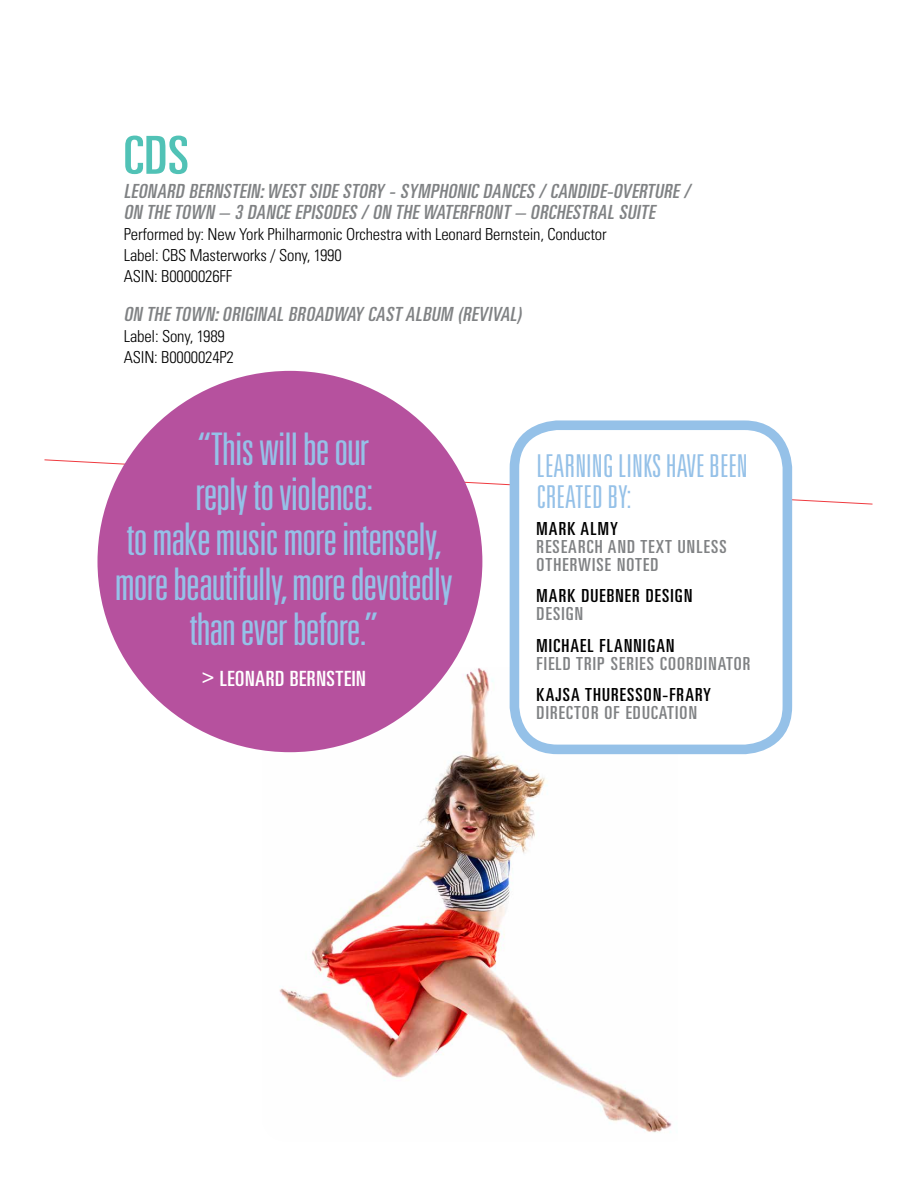
<style>
.page{position:relative;width:918px;height:1188px;background:#fff}
.page>*{position:absolute;margin:0;border:0;box-sizing:border-box;transform-origin:0 0}
.t1{font:ultra-condensed 52.5px "Univers";color:#51c2b6;scale:1.08 1}
.t2{font:300 ultra-condensed 45px/45px "Univers";letter-spacing:-.02em;color:#95c1e8;text-align:center;scale:1.1 1}
.t3{font:300 ultra-condensed 31.5px/31.5px "Univers";color:#95c1e8;scale:1.04 1}
.t4{font:ultra-condensed 21px "Univers";letter-spacing:.025em;color:#fff}
.t5{font:italic ultra-condensed 19.5px/21px "Univers";color:#808284;scale:1.08 1}
.t6{font:ultra-condensed 18px/18px "Univers";letter-spacing:.06em;color:#808284;scale:1.08 1}
.t7{font:ultra-condensed 18px "Univers";letter-spacing:.06em;color:#000;scale:1.08 1}
.t8{font:300 condensed 16.5px/21px "Univers";letter-spacing:-.01em;color:#000}
</style>
<div class="page">
<img style="left:263px;top:668px;width:415px;height:465px">
<svg style="left:44px;top:459px;width:829px;height:46px"></svg>
<div style="left:514px;top:425px;width:273px;height:324px;background:#fff;border-radius:43px"></div>
<div style="left:510px;top:420px;width:282px;height:334px;border:10px solid #95c1e8;border-radius:43px"></div>
<div style="left:98px;top:371px;width:384px;height:381px;background:#b6519e;border-radius:50%"></div>
<h1 class="t1" style="left:124px;top:125px;width:62px">CDS</h1>
<p class="t5" style="left:124px;top:180px;width:529px">LEONARD BERNSTEIN:WEST SIDE STORY - SYMPHONIC DANCES / CANDIDE-OVERTURE /<br>ON THE TOWN – 3 DANCE EPISODES / ON THE WATERFRONT – ORCHESTRAL SUITE</p>
<p class="t8" style="left:124px;top:223px;width:484px">Performed by: New York Philharmonic Orchestra with Leonard Bernstein, Conductor<br>Label: CBS Masterworks / Sony, 1990<br>ASIN: B0000026FF</p>
<p class="t5" style="left:124px;top:303px;width:374px">ON THE TOWN:ORIGINAL BROADWAY CAST ALBUM (REVIVAL)</p>
<p class="t8" style="left:124px;top:325px;width:112px">Label: Sony, 1989<br>ASIN: B0000024P2</p>
<h2 class="t2" style="left:115px;top:426px;width:309px">“This will be our<br>reply to violence:<br>to make music more intensely, more beautifully, more devotedly than ever before.”</h2>
<p class="t4" style="left:202px;top:666px;width:165px">&gt; LEONARD BERNSTEIN</p>
<h3 class="t3" style="left:537px;top:449px;width:205px">LEARNING LINKS HAVE BEEN<br>CREATED BY:</h3>
<p class="t7" style="left:537px;top:518px;width:77px">MARK ALMY</p>
<p class="t6" style="left:537px;top:537px;width:177px">RESEARCH AND TEXT UNLESS<br>OTHERWISE NOTED</p>
<p class="t7" style="left:537px;top:585px;width:146px">MARK DUEBNER DESIGN</p>
<p class="t6" style="left:537px;top:605px;width:45px">DESIGN</p>
<p class="t7" style="left:537px;top:635px;width:129px">MICHAEL FLANNIGAN</p>
<p class="t6" style="left:537px;top:654px;width:200px">FIELD TRIP SERIES COORDINATOR</p>
<p class="t7" style="left:537px;top:684px;width:163px">KAJSA THURESSON-FRARY</p>
<p class="t6" style="left:537px;top:704px;width:150px">DIRECTOR OF EDUCATION</p>
</div>
